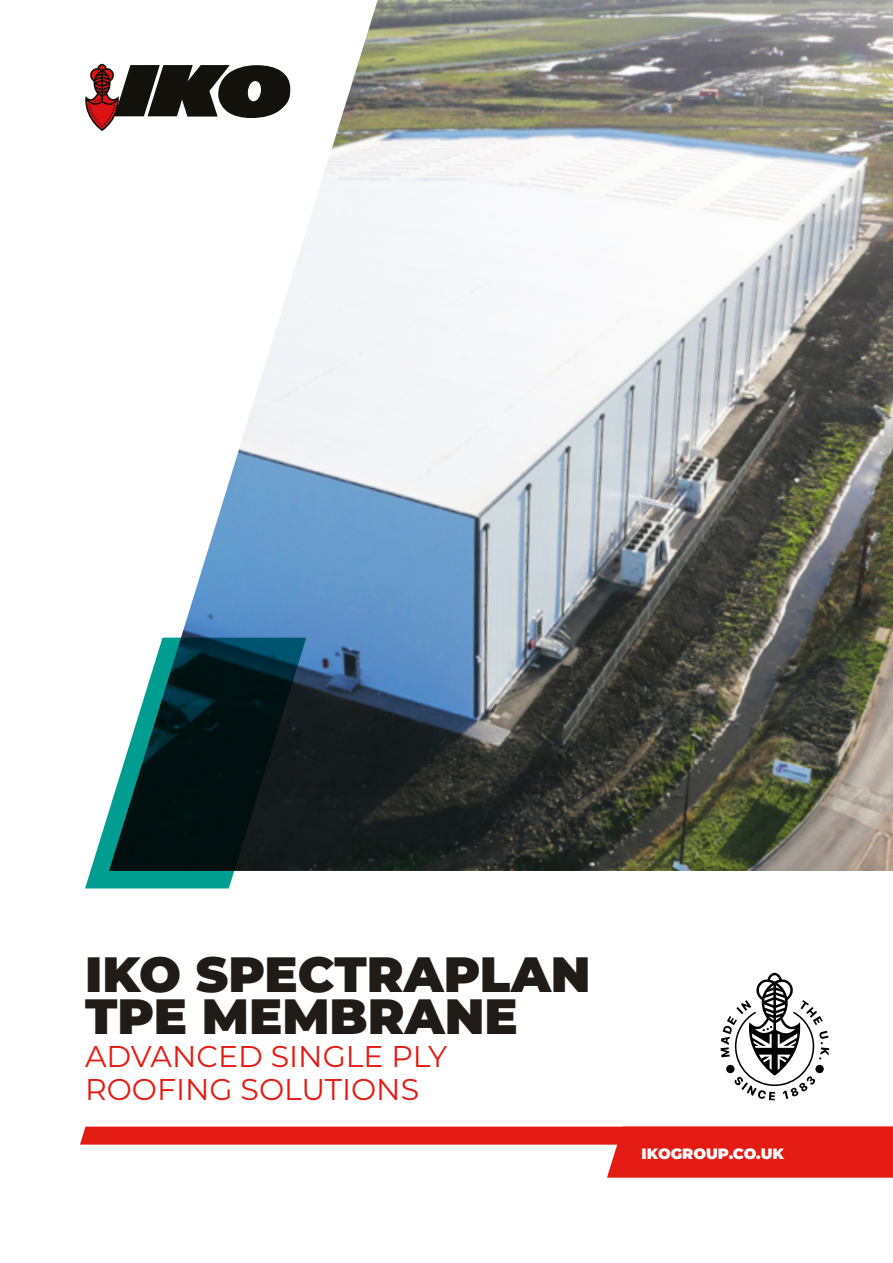
<style>
.page{position:relative;width:893px;height:1263px;background:#fff}
.page>*{position:absolute;margin:0;border:0;box-sizing:border-box;transform-origin:0 0}
.t1{font:900 49.5px/42px "Montserrat";color:#201b17}
.t2{font:30px/33px "Montserrat";color:#e41b13}
.t3{font:900 15px "Montserrat";color:#fff}
</style>
<div class="page">
<svg style="left:80px;top:1126px;width:813px;height:52px"></svg>
<img style="left:162px;top:0;width:731px;height:871px">
<svg style="left:85px;top:64px;width:205px;height:67px"></svg>
<svg style="left:85px;top:638px;width:221px;height:250px"></svg>
<svg style="left:720px;top:973px;width:109px;height:127px"></svg>
<h1 class="t1" style="left:85px;top:950px;width:507px">IKO SPECTRAPLAN<br>TPE MEMBRANE</h1>
<p class="t2" style="left:85px;top:1038px;width:364px">ADVANCED SINGLE PLY<br>ROOFING SOLUTIONS</p>
<p class="t3" style="left:642px;top:1142px;width:144px">IKOGROUP.CO.UK</p>
</div>
